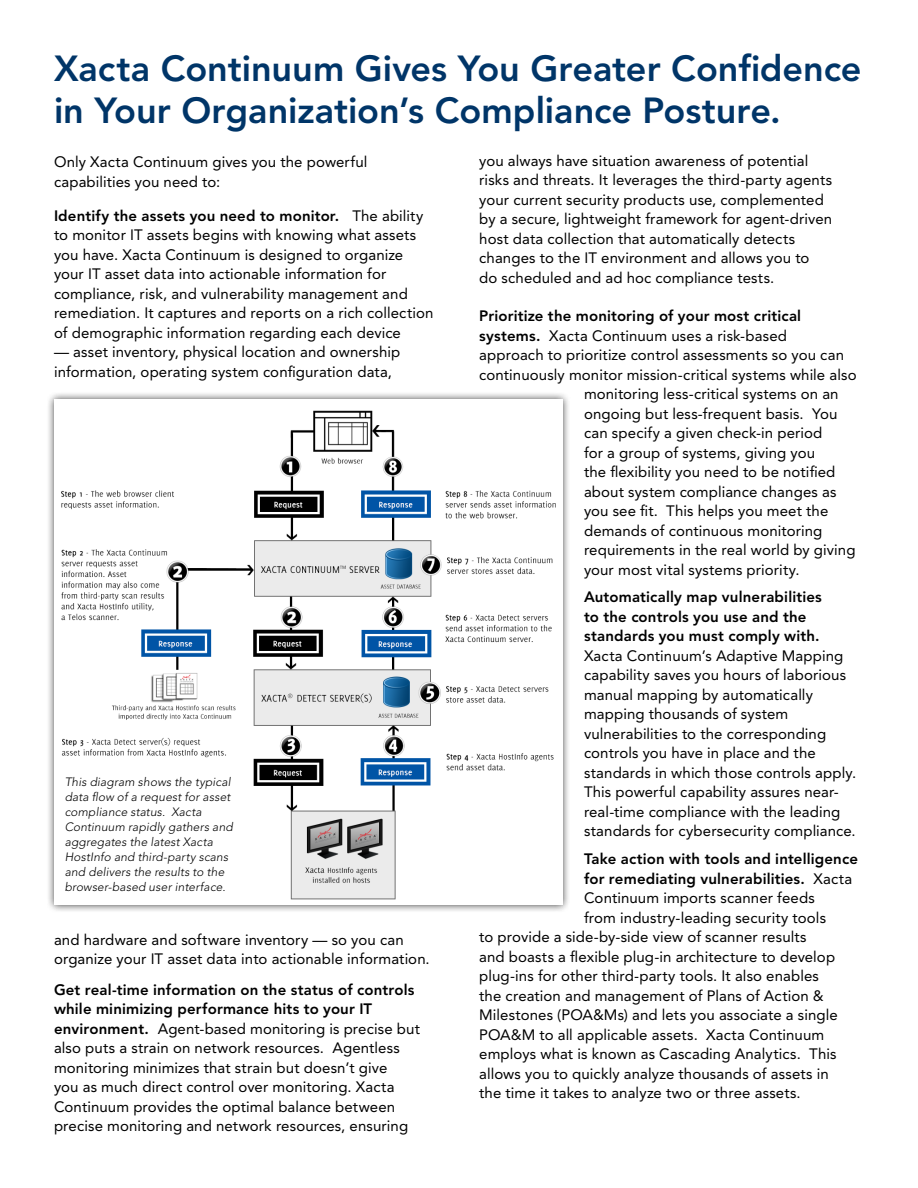
<style>
.page{position:relative;width:918px;height:1188px;background:#fff}
.page>*{position:absolute;margin:0;border:0;box-sizing:border-box;transform-origin:0 0}
.t1{font:800 36px/42px "Avenir LT Std";color:#003568}
.t2{font:15px/19.5px "Avenir LT Std";letter-spacing:.005em;color:#000}
.t3{font:800 15px/19.5px "Avenir LT Std";letter-spacing:.01em;color:#000}
.t4{font:italic 300 12px/15px "Avenir LT Std";letter-spacing:.015em;color:#000}
.s1{font-weight:800}
.s2{font-weight:400}
</style>
<div class="page">
<div style="left:46px;top:392px;width:525px;height:521px;background:#000;opacity:.75"></div>
<img style="left:54px;top:400px;width:508px;height:505px">
<h1 class="t1" style="left:54px;top:48px;width:809px">Xacta Continuum Gives You Greater Confidence in Your Organization’s Compliance Posture.</h1>
<p class="t2" style="left:54px;top:152px;width:315px">Only Xacta Continuum gives you the powerful capabilities you need to:</p>
<p class="t2" style="left:54px;top:206px;width:381px"><span class="s1">Identify the assets you need to monitor.</span> The ability to monitor IT assets begins with knowing what assets you have. Xacta Continuum is designed to organize your IT asset data into actionable information for compliance, risk, and vulnerability management and remediation. It captures and reports on a rich collection of demographic information regarding each device</p>
<p class="t2" style="left:54px;top:342px;width:348px">— asset inventory, physical location and ownership information, operating system configuration data,</p>
<p class="t2" style="left:479px;top:151px;width:354px">you always have situation awareness of potential risks and threats. It leverages the third-party agents your current security products use, complemented by a secure, lightweight framework for agent-driven host data collection that automatically detects changes to the IT environment and allows you to<br>do scheduled and ad hoc compliance tests.</p>
<p class="t3" style="left:479px;top:306px;width:323px">Prioritize the monitoring of your most critical</p>
<p class="t2" style="left:479px;top:326px;width:309px"><span class="s1">systems.</span> Xacta Continuum uses a risk-based</p>
<p class="t2" style="left:479px;top:345px;width:366px">approach to prioritize control assessments so you can</p>
<p class="t2" style="left:479px;top:365px;width:379px">continuously monitor mission-critical systems while also</p>
<p class="t2" style="left:584px;top:384px;width:256px">monitoring less-critical systems on an</p>
<p class="t2" style="left:584px;top:404px;width:255px">ongoing but less-frequent basis. You</p>
<p class="t2" style="left:584px;top:423px;width:240px">can specify a given check-in period</p>
<p class="t2" style="left:584px;top:443px;width:233px">for a group of systems, giving you</p>
<p class="t2" style="left:584px;top:462px;width:253px">the flexibility you need to be notified</p>
<p class="t2" style="left:584px;top:482px;width:254px">about system compliance changes as</p>
<p class="t2" style="left:584px;top:501px;width:246px">you see fit. This helps you meet the</p>
<p class="t2" style="left:584px;top:521px;width:240px">demands of continuous monitoring</p>
<p class="t2" style="left:584px;top:540px;width:273px">requirements in the real world by giving</p>
<p class="t2" style="left:584px;top:560px;width:217px">your most vital systems priority.</p>
<p class="t3" style="left:584px;top:588px;width:239px">Automatically map vulnerabilities to the controls you use and the standards you must comply with.</p>
<p class="t2" style="left:584px;top:646px;width:274px">Xacta Continuum’s Adaptive Mapping capability saves you hours of laborious manual mapping by automatically mapping thousands of system vulnerabilities to the corresponding controls you have in place and the standards in which those controls apply.<br>This powerful capability assures near&shy;real-time compliance with the leading standards for cybersecurity compliance.</p>
<p class="t3" style="left:584px;top:849px;width:275px">Take action with tools and intelligence</p>
<p class="t3" style="left:584px;top:869px;width:270px">for remediating vulnerabilities. <span class="s2">Xacta</span></p>
<p class="t2" style="left:584px;top:888px;width:232px">Continuum imports scanner feeds</p>
<p class="t2" style="left:584px;top:908px;width:244px">from industry-leading security tools</p>
<p class="t2" style="left:479px;top:927px;width:329px">to provide a side-by-side view of scanner results</p>
<p class="t2" style="left:479px;top:947px;width:357px">and boasts a flexible plug-in architecture to develop</p>
<p class="t2" style="left:479px;top:966px;width:341px">plug-ins for other third-party tools. It also enables</p>
<p class="t2" style="left:479px;top:986px;width:346px">the creation and management of Plans of Action &amp;</p>
<p class="t2" style="left:479px;top:1005px;width:360px">Milestones (POA&amp;Ms) and lets you associate a single</p>
<p class="t2" style="left:479px;top:1025px;width:347px">POA&amp;M to all applicable assets. Xacta Continuum</p>
<p class="t2" style="left:479px;top:1044px;width:359px">employs what is known as Cascading Analytics. This</p>
<p class="t2" style="left:479px;top:1064px;width:351px">allows you to quickly analyze thousands of assets in</p>
<p class="t2" style="left:479px;top:1083px;width:323px">the time it takes to analyze two or three assets.</p>
<p class="t4" style="left:65px;top:774px;width:170px">This diagram shows the typical data flow of a request for asset compliance status. Xacta<br>Continuum rapidly gathers and aggregates the latest Xacta<br>HostInfo and third-party scans and delivers the results to the browser-based user interface.</p>
<p class="t2" style="left:54px;top:930px;width:377px">and hardware and software inventory — so you can organize your IT asset data into actionable information.</p>
<p class="t2" style="left:54px;top:980px;width:367px"><span class="s1">Get real-time information on the status of controls while minimizing performance hits to your IT environment.</span> Agent-based monitoring is precise but also puts a strain on network resources. Agentless monitoring minimizes that strain but doesn’t give<br>you as much direct control over monitoring. Xacta Continuum provides the optimal balance between precise monitoring and network resources, ensuring</p>
</div>
